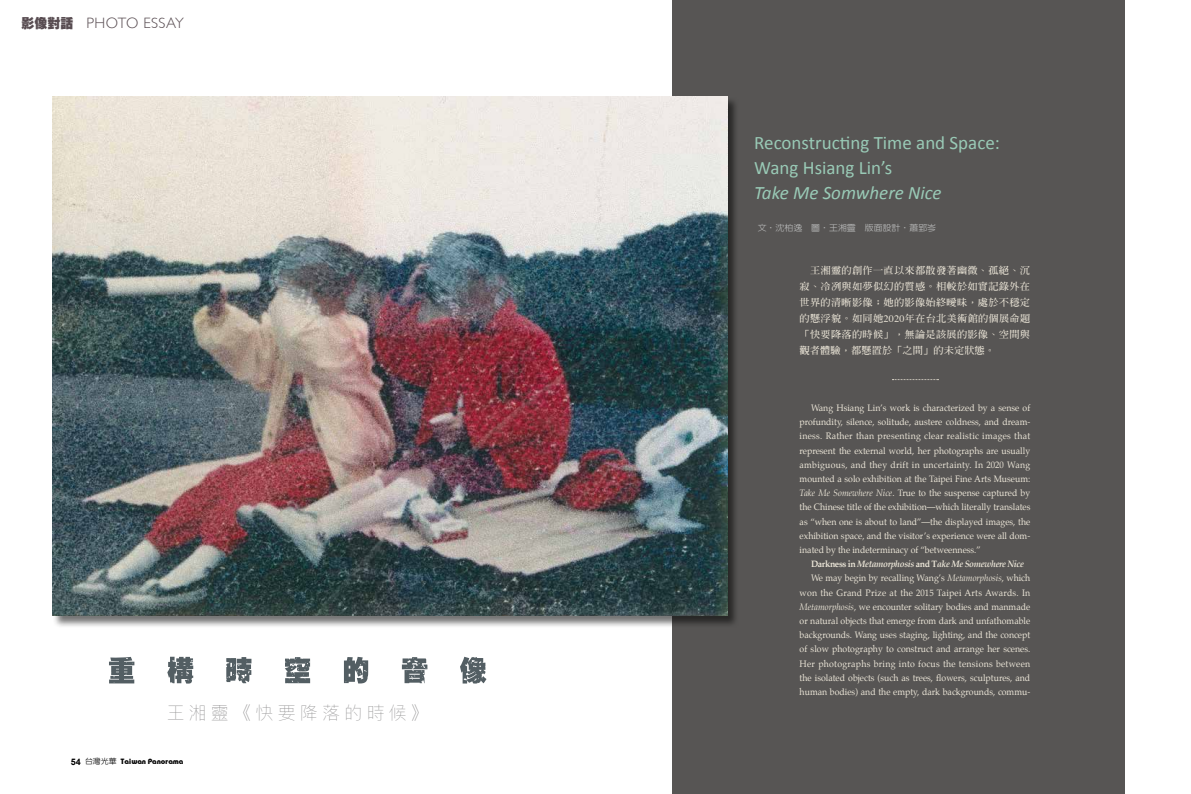
<style>
.page{position:relative;width:1191px;height:794px;background:#fff}
.page>*{position:absolute;margin:0;border:0;box-sizing:border-box;transform-origin:0 0}
.t1{font:19px/24px "Calibri";color:#99cab6}
.t2{font:italic 19px "Calibri";color:#99cab6}
.t3{font:200 17.9px "Ping Fang TC";letter-spacing:.245em;color:#7b7a7b}
.t4{font:300 15px "Gill Sans";letter-spacing:.025em;color:#584c51}
.t5{font:700 9.8px/16.1px "AR Ming B5";letter-spacing:.02em;color:#ece6d8;text-align:justify;scale:1.05 1}
.t6{font:9.2px/14.2px "Palatino";color:#ece6d8;text-align:justify;scale:.95 1}
.t7{font:9.2px "Palatino";letter-spacing:.03em;color:#ece6d8;scale:.95 1}
.t8{font:italic 700 9.2px "Palatino";letter-spacing:-.04em;color:#ece6d8;scale:.95 1}
.t9{font:9.2px "Palatino";letter-spacing:.025em;color:#ece6d8;scale:.95 1}
.t10{font:500 8.5px "AR New Hei B5";color:#bbbcbc;scale:1.05 1}
.t11{font:700 7px "Bauhaus";letter-spacing:-.02em;color:#000}
.s1{font-family:"AR Hei B5";font-weight:900;font-size:13px}
.s2{font-family:"Arial";font-size:9px}
.s3{font-family:"AR New Hei B5";font-weight:500;font-size:7.5px}
.s4{font-family:"Times";font-weight:400}
.s5{font-style:italic}
.s6{font-style:normal}
</style>
<div class="page">
<div style="left:672px;top:0;width:452px;height:794px;background:#575554"></div>
<div style="left:53px;top:96px;width:686px;height:532px;background:#000;opacity:.54"></div>
<img style="left:53px;top:96px;width:674px;height:520px">
<svg style="left:109px;top:657px;width:25px;height:26px"></svg>
<svg style="left:167px;top:657px;width:26px;height:26px"></svg>
<svg style="left:226px;top:657px;width:25px;height:26px"></svg>
<svg style="left:285px;top:657px;width:25px;height:26px"></svg>
<svg style="left:344px;top:657px;width:24px;height:26px"></svg>
<svg style="left:402px;top:657px;width:25px;height:26px"></svg>
<svg style="left:460px;top:657px;width:26px;height:26px"></svg>
<svg style="left:892px;top:379px;width:46px;height:1px"></svg>
<h3 class="t4" style="left:21px;top:14px;width:164px"><span class="s1">影像對話　</span>PHOTO ESSAY</h3>
<h2 class="t3" style="left:166px;top:701px;width:264px">王湘靈《快要降落的時候》</h2>
<p class="t11" style="left:71px;top:757px;width:114px"><span class="s2">54</span> <span class="s3">台灣光華</span> Taiwan Panorama</p>
<h1 class="t1" style="left:754px;top:131px;width:247px">Reconstructing Time and Space:<br>Wang Hsiang Lin’s</h1>
<h1 class="t2" style="left:754px;top:181px;width:189px">Take Me Somwhere Nice</h1>
<p class="t10" style="left:757px;top:224px;width:171px">文•沈柏逸　圖•王湘靈　版面設計•蕭郢岑</p>
<p class="t5" style="left:799px;top:262px;width:221px;text-indent:10px">王湘靈的創作一直以來都散發著幽微、孤絕、沉寂、冷冽與如夢似幻的質感。相較於如實記錄外在世界的清晰影像；她的影像始終曖昧，處於不穩定的懸浮貌。如同她<span class="s4">2020</span>年在台北美術館的個展命題「快要降落的時候」，無論是該展的影像、空間與觀者體驗，都懸置於「之間」的未定狀態。</p>
<p class="t6" style="left:799px;top:401px;width:244px;text-indent:11px">Wang Hsiang Lin’s work is characterized by a sense of profundity, silence, solitude, austere coldness, and dream&shy;iness. Rather than presenting clear realistic images that represent the external world, her photographs are usually ambiguous, and they drift in uncertainty. In 2020 Wang mounted a solo exhibition at the Taipei Fine Arts Museum:<br><span class="s5">Take Me Somewhere Nice</span>. True to the suspense captured by the Chinese title of the exhibition—which literally translates as “when one is about to land”—the displayed images, the exhibition space, and the visitor’s experience were all dom&shy;inated by the indeterminacy of “betweenness.”</p>
<p class="t8" style="left:811px;top:556px;width:226px"><span class="s6">Darkness in</span> Metamorphosis <span class="s6">and T</span>ake Me Somewhere Nice</p>
<p class="t6" style="left:811px;top:571px;width:232px">We may begin by recalling Wang’s <span class="s5">Metamorphosis</span>, which</p>
<p class="t9" style="left:799px;top:585px;width:244px">won the Grand Prize at the 2015 Taipei Arts Awards. In</p>
<p class="t6" style="left:799px;top:599px;width:244px"><span class="s5">Metamorphosis</span>, we encounter solitary bodies and manmade</p>
<p class="t6" style="left:799px;top:614px;width:244px">or natural objects that emerge from dark and unfathomable</p>
<p class="t6" style="left:799px;top:628px;width:244px">backgrounds. Wang uses staging, lighting, and the concept</p>
<p class="t6" style="left:799px;top:642px;width:244px">of slow photography to construct and arrange her scenes.</p>
<p class="t7" style="left:799px;top:656px;width:244px">Her photographs bring into focus the tensions between</p>
<p class="t6" style="left:799px;top:670px;width:244px">the isolated objects (such as trees, flowers, sculptures, and</p>
<p class="t6" style="left:799px;top:685px;width:244px">human bodies) and the empty, dark backgrounds, commu-</p>
</div>
